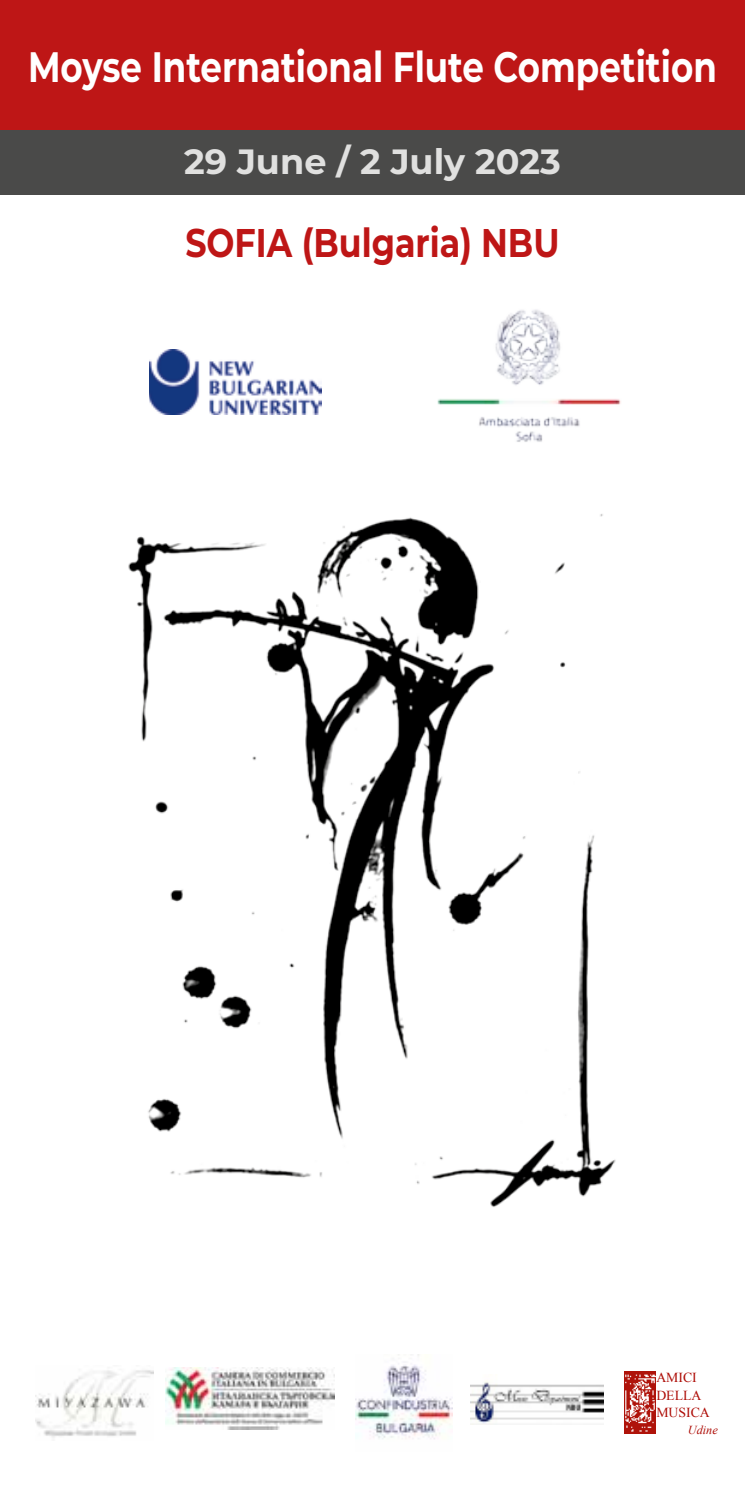
<style>
.page{position:relative;width:745px;height:1489px;background:#fff}
.page>*{position:absolute;margin:0;border:0;box-sizing:border-box;transform-origin:0 0}
.t1{font:700 42.5px "Montserrat";color:#fff;scale:.8 1}
.t2{font:700 40px "Montserrat";color:#be1616;scale:.83 1}
.t3{font:700 35px "Montserrat";color:#e0e0df}
.t4{font:13.75px/17.2px "Times New Roman";color:#ae0e08}
.t5{font:italic 12.25px "Times New Roman";color:#ae0e08}
</style>
<div class="page">
<div style="left:0;top:124px;width:744px;height:71px;background:#4a4a49"></div>
<img style="left:128px;top:514px;width:488px;height:693px">
<img style="left:149px;top:349px;width:173px;height:66px">
<img style="left:470px;top:1381px;width:132px;height:43px">
<img style="left:437px;top:309px;width:184px;height:133px">
<div style="left:0;top:0;width:744px;height:129px;background:#be1616"></div>
<img style="left:35px;top:1370px;width:119px;height:68px">
<img style="left:165px;top:1367px;width:169px;height:61px">
<img style="left:355px;top:1354px;width:97px;height:86px">
<img style="left:624px;top:1371px;width:31px;height:62px">
<p class="t1" style="left:28px;top:38px;width:861px">Moyse International Flute Competition</p>
<p class="t3" style="left:184px;top:138px;width:378px">29 June / 2 July 2023</p>
<p class="t2" style="left:185px;top:216px;width:452px">Sofia (Bulgaria) NBU</p>
<p class="t4" style="left:656px;top:1368px;width:55px">AMICI<br>DELLA<br>MUSICA</p>
<p class="t5" style="left:687px;top:1421px;width:31px">Udine</p>
</div>
